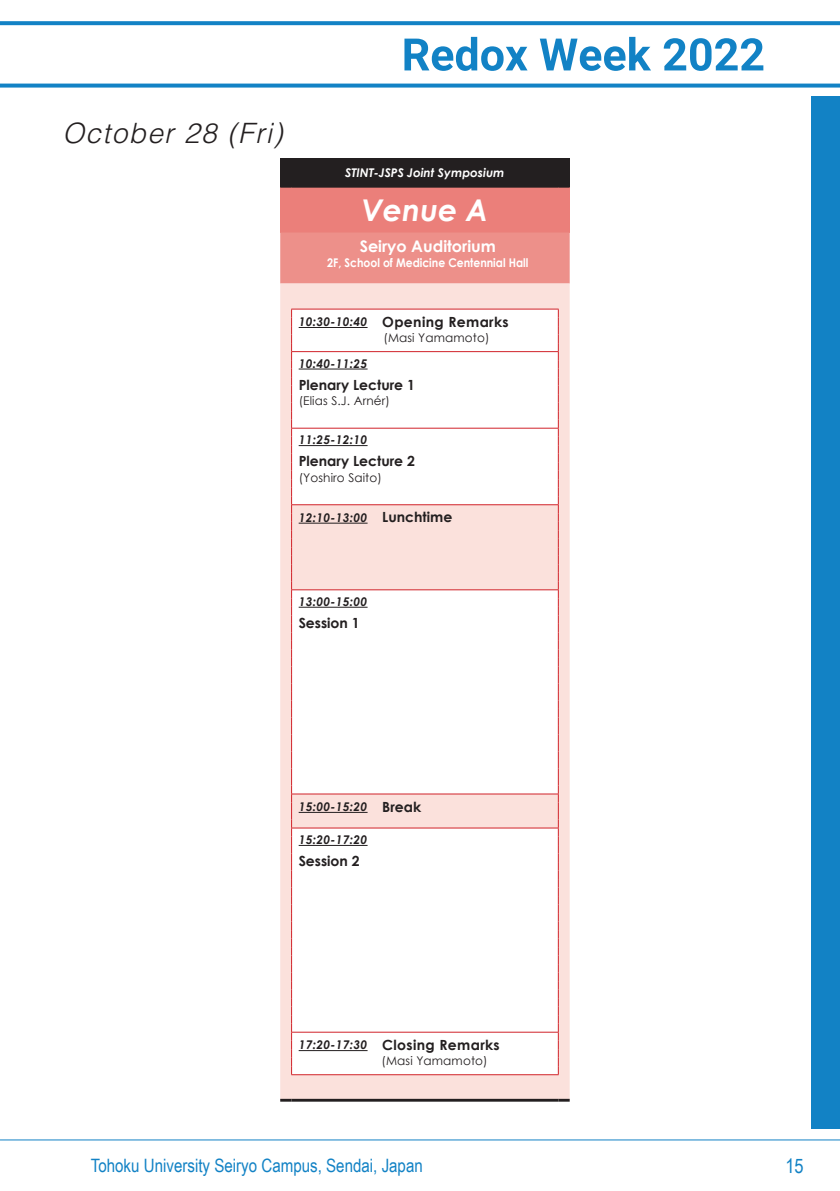
<style>
.page{position:relative;width:840px;height:1191px;background:#fff}
.page>*{position:absolute;margin:0;border:0;box-sizing:border-box;transform-origin:0 0}
.t1{font:italic 700 30px "Century Gothic";color:#fff}
.t2{font:italic 300 28px "Helvetica LT Std";letter-spacing:.05em;color:#231f20}
.t3{font:20px "Arial Narrow";color:#1282c5}
.t4{font:18.4px "Arial Narrow";color:#1282c5}
.t5{font:700 16px "Century Gothic";color:#fff}
.t6{font:700 14px "Century Gothic";letter-spacing:.025em;color:#231f20}
.t7{font:700 14px "Century Gothic";color:#231f20}
.t8{font:italic 700 12px "Century Gothic";letter-spacing:.025em;color:#231f20}
.t9{font:12px "Century Gothic";letter-spacing:.01em;color:#231f20}
.t10{font:700 12px "Century Gothic";color:#fff;scale:.9 1}
.t11{font:italic 700 12px "Century Gothic";color:#fff}
.s1{font-style:italic;font-size:12px}
.s2{font-style:normal;font-size:14px}
</style>
<div class="page">
<div style="left:811px;top:96px;width:28px;height:1032px;background:#1282c5"></div>
<svg style="left:404px;top:37px;width:123px;height:34px"></svg>
<svg style="left:539px;top:37px;width:111px;height:34px"></svg>
<svg style="left:663px;top:38px;width:100px;height:33px"></svg>
<svg style="left:0;top:21px;width:839px;height:4px;background:#1c87c7"></svg>
<svg style="left:0;top:84px;width:839px;height:4px;background:#2b8fcb"></svg>
<hr style="left:0;top:1139px;width:839px;height:1px;background:#1282c5">
<div style="left:280px;top:159px;width:289px;height:28px;background:#231f20"></div>
<div style="left:280px;top:187px;width:289px;height:45px;background:#eb7f7a"></div>
<div style="left:280px;top:232px;width:289px;height:51px;background:#ed908a"></div>
<svg style="left:280px;top:283px;width:289px;height:815px"></svg>
<hr style="left:291px;top:309px;width:267px;height:1px;background:#d1232a">
<hr style="left:291px;top:351px;width:267px;height:1px;background:#d1232a">
<hr style="left:291px;top:428px;width:267px;height:1px;background:#d1232a">
<hr style="left:291px;top:1031px;width:267px;height:1px;background:#d1232a">
<hr style="left:291px;top:1074px;width:267px;height:1px;background:#d1232a">
<hr style="left:291px;top:504px;width:267px;height:1px;background:#d1232a">
<hr style="left:291px;top:589px;width:267px;height:1px;background:#d1232a">
<hr style="left:291px;top:187px;width:267px;height:1px;background:#231f20">
<svg style="left:280px;top:1098px;width:11px;height:3px"></svg>
<hr style="left:291px;top:1098px;width:267px;height:3px;background:#231f20">
<svg style="left:558px;top:1098px;width:11px;height:3px"></svg>
<hr style="left:291px;top:793px;width:267px;height:1px;background:#d1232a">
<svg style="left:291px;top:309px;width:1px;height:765px"></svg>
<svg style="left:557px;top:309px;width:1px;height:765px"></svg>
<hr style="left:291px;top:827px;width:267px;height:1px;background:#d1232a">
<hr style="left:298px;top:327px;width:69px;height:1px;background:#231f20">
<hr style="left:298px;top:369px;width:69px;height:1px;background:#231f20">
<hr style="left:298px;top:445px;width:69px;height:1px;background:#231f20">
<hr style="left:298px;top:523px;width:69px;height:1px;background:#231f20">
<hr style="left:298px;top:607px;width:69px;height:1px;background:#231f20">
<hr style="left:298px;top:812px;width:69px;height:1px;background:#231f20">
<hr style="left:298px;top:845px;width:69px;height:1px;background:#231f20">
<hr style="left:298px;top:1050px;width:69px;height:1px;background:#231f20">
<h2 class="t2" style="left:62px;top:115px;width:222px">October 28 (Fri)</h2>
<p class="t11" style="left:345px;top:164px;width:161px">STINT-JSPS Joint Symposium</p>
<h1 class="t1" style="left:361px;top:187px;width:128px">Venue A</h1>
<h3 class="t5" style="left:359px;top:233px;width:138px">Seiryo Auditorium</h3>
<p class="t10" style="left:327px;top:253px;width:225px">2F, School of Medicine Centennial Hall</p>
<p class="t6" style="left:298px;top:311px;width:211px"><span class="s1">10:30-10:40</span> Opening Remarks</p>
<p class="t9" style="left:383px;top:329px;width:107px">(Masi Yamamoto)</p>
<p class="t8" style="left:298px;top:354px;width:70px">10:40-11:25</p>
<p class="t7" style="left:298px;top:374px;width:118px">Plenary Lecture 1</p>
<p class="t9" style="left:298px;top:392px;width:93px">(Elias S.J. Arnér)</p>
<p class="t8" style="left:298px;top:431px;width:70px">11:25-12:10</p>
<p class="t7" style="left:298px;top:451px;width:118px">Plenary Lecture 2</p>
<p class="t9" style="left:298px;top:469px;width:85px">(Yoshiro Saito)</p>
<p class="t8" style="left:298px;top:508px;width:155px">12:10-13:00 <span class="s2">Lunchtime</span></p>
<p class="t8" style="left:298px;top:592px;width:70px">13:00-15:00</p>
<p class="t7" style="left:298px;top:612px;width:63px">Session 1</p>
<p class="t8" style="left:298px;top:797px;width:124px">15:00-15:20 <span class="s2">Break</span></p>
<p class="t8" style="left:298px;top:830px;width:70px">15:20-17:20</p>
<p class="t7" style="left:298px;top:850px;width:63px">Session 2</p>
<p class="t6" style="left:298px;top:1034px;width:202px"><span class="s1">17:20-17:30</span> Closing Remarks</p>
<p class="t9" style="left:381px;top:1052px;width:107px">(Masi Yamamoto)</p>
<h3 class="t4" style="left:91px;top:1152px;width:333px">Tohoku University Seiryo Campus, Sendai, Japan</h3>
<h3 class="t3" style="left:785px;top:1150px;width:20px">15</h3>
</div>
